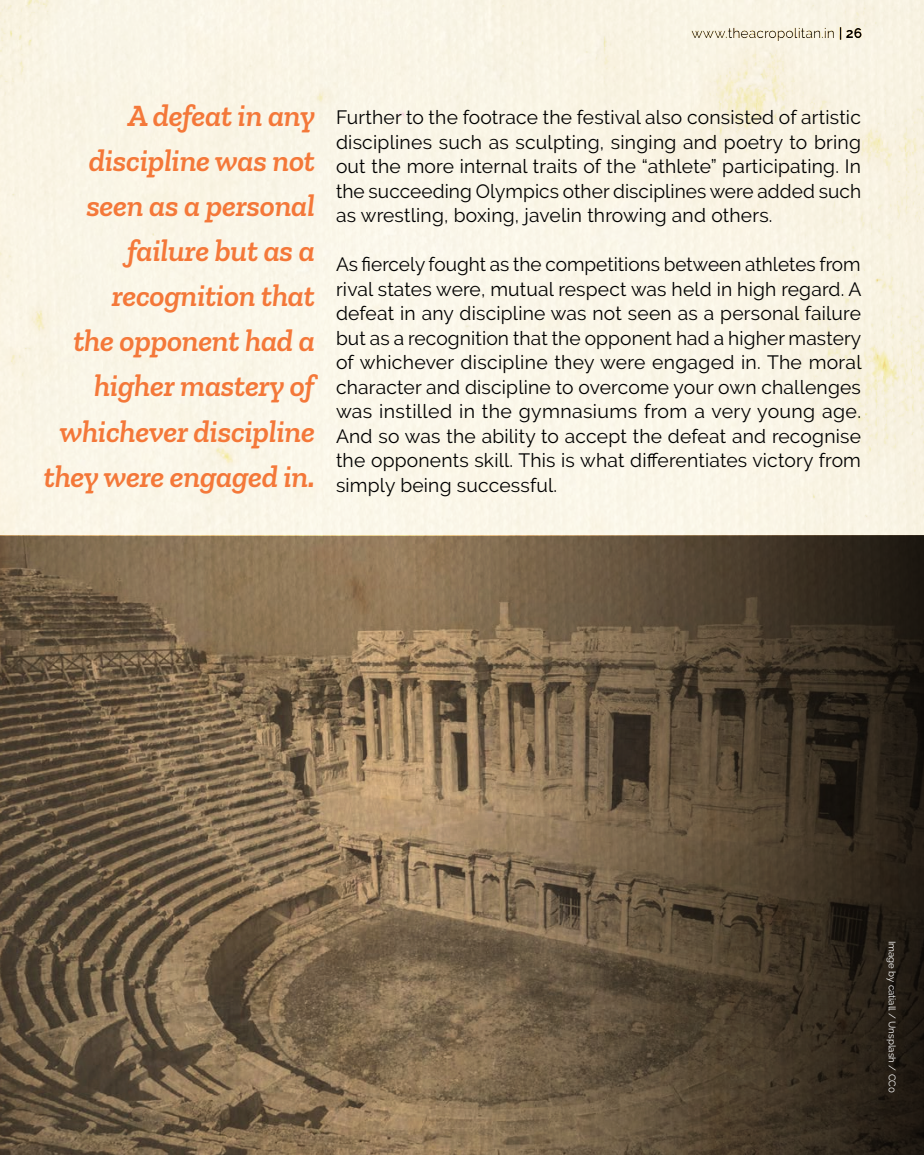
<style>
.page{position:relative;width:924px;height:1155px;background:#fff}
.page>*{position:absolute;margin:0;border:0;box-sizing:border-box;transform-origin:0 0}
.t1{font:italic 600 31.5px/45.1px "Zilla Slab";letter-spacing:-.01em;color:#f47839;text-align:right}
.t2{font:19.25px/24.5px "Raleway";letter-spacing:.01em;color:#000;text-align:justify}
.t3{font:14px "Raleway";color:#000}
.t4{font:9.62px "Raleway";color:#fff}
.s1{font-weight:700}
</style>
<div class="page">
<img style="left:0;top:536px;width:205px;height:619px">
<svg style="left:205px;top:536px;width:719px;height:619px;background:#6a5841"></svg>
<div style="left:0;top:0;width:924px;height:536px;background:#faf5e7"></div>
<p class="t3" style="left:692px;top:25px;width:172px">www.theacropolitan.in <span class="s1">| 26</span></p>
<h1 class="t1" style="left:44px;top:93px;width:273px">A defeat in any discipline was not seen as a personal failure but as a recognition that<br>the opponent had a higher mastery of whichever discipline they were engaged in.</h1>
<p class="t2" style="left:336px;top:105px;width:527px">Further to the footrace the festival also consisted of artistic disciplines such as sculpting, singing and poetry to bring out the more internal traits of the “athlete” participating. In the succeeding Olympics other disciplines were added such as wrestling, boxing, javelin throwing and others.</p>
<p class="t2" style="left:336px;top:252px;width:527px">As fiercely fought as the competitions between athletes from rival states were, mutual respect was held in high regard. A defeat in any discipline was not seen as a personal failure but as a recognition that the opponent had a higher mastery of whichever discipline they were engaged in. The moral character and discipline to overcome your own challenges was instilled in the gymnasiums from a very young age.<br>And so was the ability to accept the defeat and recognise the opponents skill. This is what differentiates victory from simply being successful.</p>
<p class="t4" style="left:898px;top:941px;width:153px;rotate:90deg">Image by catiall / Unsplash / CC0</p>
</div>
